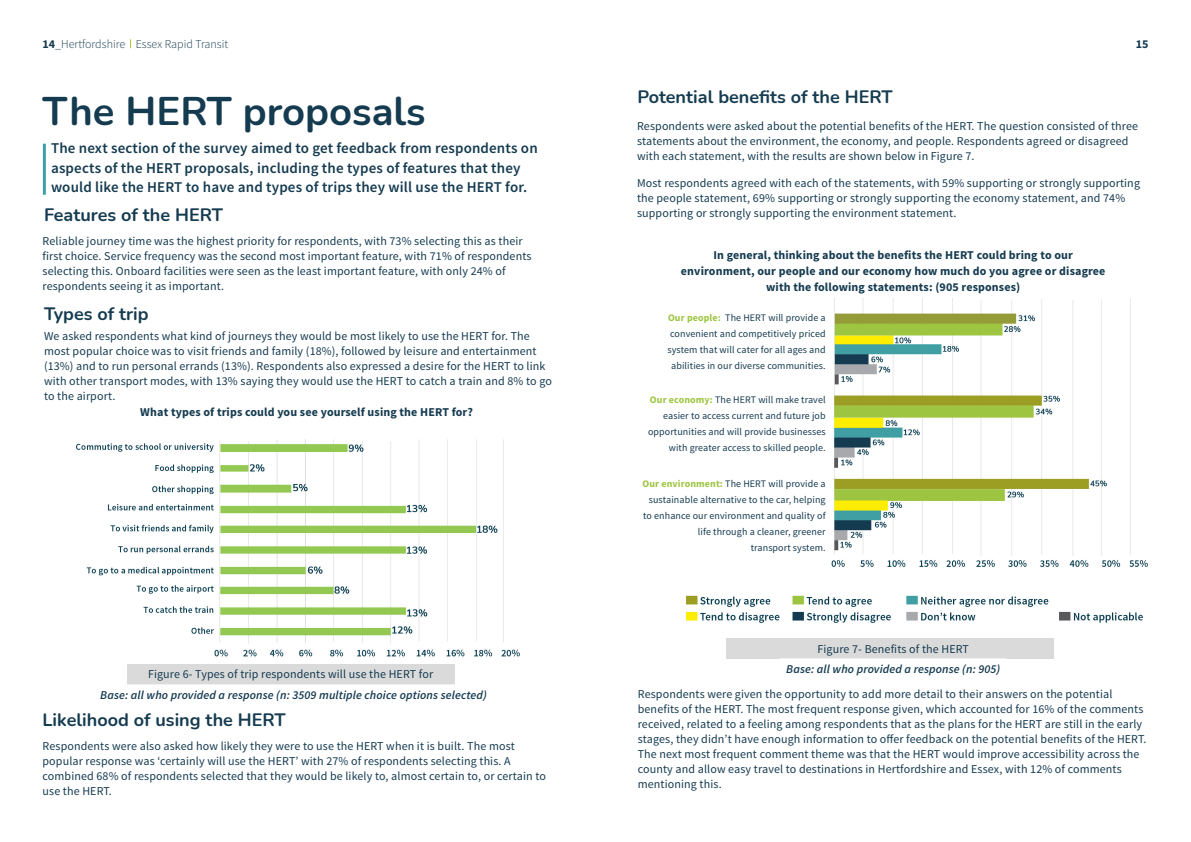
<style>
.page{position:relative;width:1191px;height:842px;background:#fff}
.page>*{position:absolute;margin:0;border:0;box-sizing:border-box;transform-origin:0 0}
.t1{font:700 40px "Nunito";color:#153b50}
.t2{font:700 18px "Nunito";color:#153b50}
.t3{font:600 15px/19px "Source Sans Pro";letter-spacing:.01em;color:#153b50}
.t4{font:12px/15px "Source Sans Pro";letter-spacing:.01em;color:#153b50}
.t5{font:700 12px/16px "Source Sans Pro";letter-spacing:.01em;color:#153b50;text-align:center}
.t6{font:italic 600 12px "Source Sans Pro";letter-spacing:.01em;color:#153b50}
.t7{font:300 12px "Source Sans Pro";color:#153b50}
.t8{font:10px/16px "Source Sans Pro";letter-spacing:.01em;color:#153b50;text-align:right}
.s1{font-weight:700}
.s2{font-weight:700;color:#9dc541}
</style>
<div class="page">
<img style="left:686px;top:298px;width:462px;height:325px">
<hr style="left:43px;top:144px;width:3px;height:51px;background:#409ea5">
<div style="left:127px;top:664px;width:327px;height:21px;background:#dadada"></div>
<img style="left:76px;top:439px;width:444px;height:218px">
<div style="left:727px;top:638px;width:326px;height:21px;background:#dadada"></div>
<p class="t7" style="left:43px;top:37px;width:187px"><span class="s1">14</span>_Hertfordshire Essex Rapid Transit</p>
<p class="t5" style="left:1135px;top:36px;width:14px">15</p>
<h1 class="t1" style="left:43px;top:83px;width:384px">The HERT proposals</h1>
<p class="t3" style="left:51px;top:139px;width:488px">The next section of the survey aimed to get feedback from respondents on aspects of the HERT proposals, including the types of features that they would like the HERT to have and types of trips they will use the HERT for.</p>
<h2 class="t2" style="left:44px;top:202px;width:180px">Features of the HERT</h2>
<p class="t4" style="left:43px;top:233px;width:490px">Reliable journey time was the highest priority for respondents, with 73% selecting this as their first choice. Service frequency was the second most important feature, with 71% of respondents selecting this. Onboard facilities were seen as the least important feature, with only 24% of respondents seeing it as important.</p>
<h2 class="t2" style="left:44px;top:301px;width:106px">Types of trip</h2>
<p class="t4" style="left:44px;top:329px;width:509px">We asked respondents what kind of journeys they would be most likely to use the HERT for. The most popular choice was to visit friends and family (18%), followed by leisure and entertainment (13%) and to run personal errands (13%). Respondents also expressed a desire for the HERT to link with other transport modes, with 13% saying they would use the HERT to catch a train and 8% to go to the airport.</p>
<p class="t5" style="left:140px;top:404px;width:334px">What types of trips could you see yourself using the HERT for?</p>
<p class="t4" style="left:148px;top:666px;width:286px">Figure 6- Types of trip respondents will use the HERT for</p>
<p class="t6" style="left:100px;top:688px;width:388px">Base: all who provided a response (n: 3509 multiple choice options selected)</p>
<p class="t4" style="left:43px;top:738px;width:505px">Respondents were also asked how likely they were to use the HERT when it is built. The most popular response was ‘certainly will use the HERT’ with 27% of respondents selecting this. A combined 68% of respondents selected that they would be likely to, almost certain to, or certain to use the HERT.</p>
<h2 class="t2" style="left:43px;top:707px;width:245px">Likelihood of using the HERT</h2>
<h2 class="t2" style="left:637px;top:84px;width:257px">Potential benefits of the HERT</h2>
<p class="t4" style="left:637px;top:119px;width:502px">Respondents were asked about the potential benefits of the HERT. The question consisted of three statements about the environment, the economy, and people. Respondents agreed or disagreed with each statement, with the results are shown below in Figure 7.</p>
<p class="t4" style="left:637px;top:175px;width:504px">Most respondents agreed with each of the statements, with 59% supporting or strongly supporting the people statement, 69% supporting or strongly supporting the economy statement, and 74% supporting or strongly supporting the environment statement.</p>
<p class="t5" style="left:681px;top:248px;width:426px">In general, thinking about the benefits the HERT could bring to our environment, our people and our economy how much do you agree or disagree with the following statements: (905 responses)</p>
<p class="t8" style="left:667px;top:310px;width:160px;text-align:center"><span class="s2">Our people:</span> The HERT will provide a convenient and competitively priced system that will cater for all ages and abilities in our diverse communities.</p>
<p class="t8" style="left:648px;top:392px;width:179px"><span class="s2">Our economy:</span> The HERT will make travel easier to access current and future job opportunities and will provide businesses with greater access to skilled people.</p>
<p class="t8" style="left:642px;top:476px;width:185px"><span class="s2">Our environment:</span> The HERT will provide a sustainable alternative to the car, helping to enhance our environment and quality of life through a cleaner, greener<br>transport system.</p>
<p class="t4" style="left:817px;top:641px;width:153px">Figure 7- Benefits of the HERT</p>
<p class="t6" style="left:786px;top:662px;width:216px">Base: all who provided a response (n: 905)</p>
<p class="t4" style="left:638px;top:687px;width:510px">Respondents were given the opportunity to add more detail to their answers on the potential benefits of the HERT. The most frequent response given, which accounted for 16% of the comments received, related to a feeling among respondents that as the plans for the HERT are still in the early stages, they didn’t have enough information to offer feedback on the potential benefits of the HERT.<br>The next most frequent comment theme was that the HERT would improve accessibility across the county and allow easy travel to destinations in Hertfordshire and Essex, with 12% of comments mentioning this.</p>
</div>
